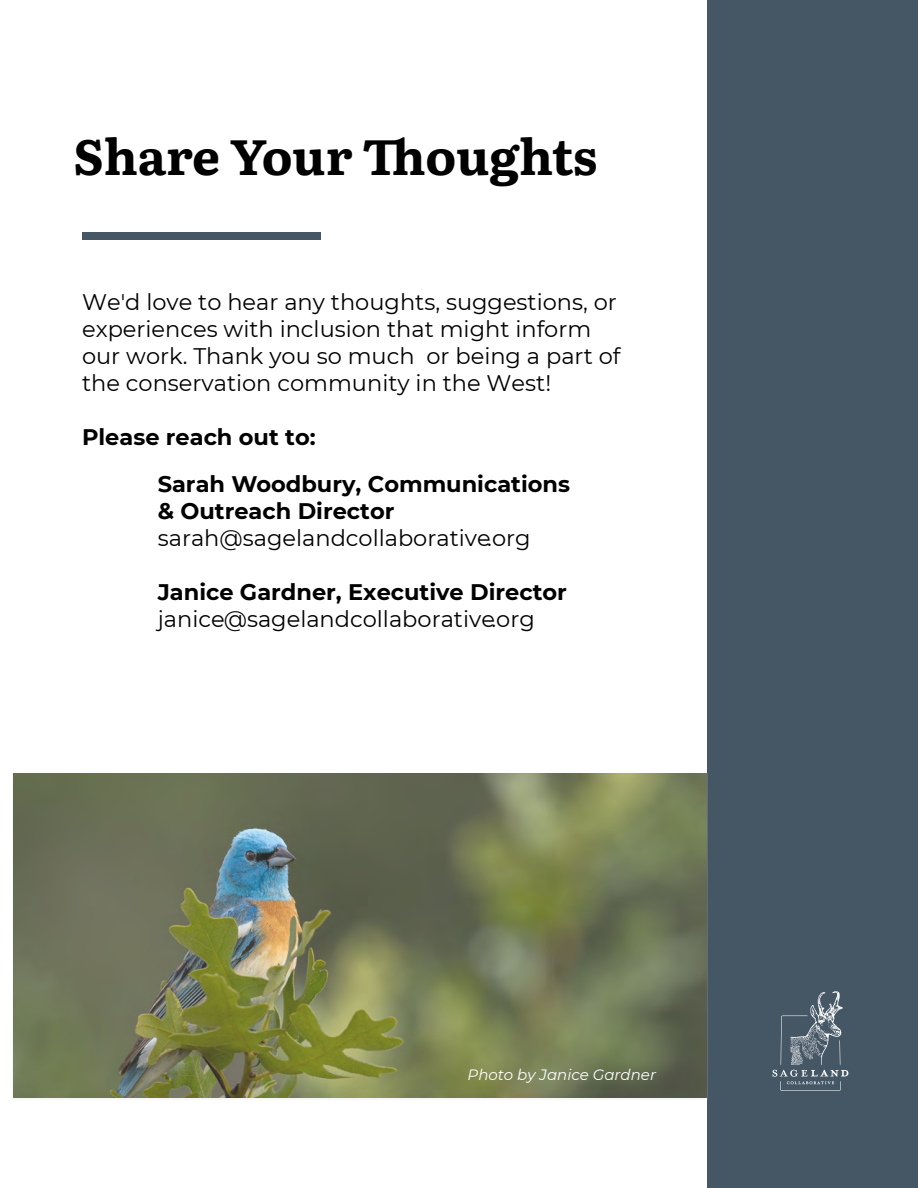
<style>
.page{position:relative;width:918px;height:1188px;background:#fff}
.page>*{position:absolute;margin:0;border:0;box-sizing:border-box;transform-origin:0 0}
.t1{font:49.5px "Literata";letter-spacing:-.01em;color:#000}
.t2{font:22.5px/27px "Montserrat";color:#000}
.t3{font:700 22.5px "Montserrat";color:#000}
.t4{font:italic 15px "Montserrat";color:#fff}
.s1{font-weight:700}
.s2{font-style:inherit}
</style>
<div class="page">
<div style="left:708px;top:0;width:210px;height:1188px;background:#455664"></div>
<div style="left:82px;top:232px;width:239px;height:8px;background:#455664"></div>
<svg style="left:13px;top:773px;width:695px;height:327px;background:#737a57"></svg>
<img style="left:772px;top:991px;width:77px;height:100px">
<h1 class="t1" style="left:73px;top:119px;width:526px">Share Your Thoughts</h1>
<p class="t2" style="left:82px;top:288px;width:540px">We'd love to hear any thoughts, suggestions, or experiences with inclusion that might inform our work. Thank you so much or being a part of the conservation community in the West!</p>
<p class="t3" style="left:82px;top:421px;width:235px">Please reach out to:</p>
<p class="t3" style="left:158px;top:468px;width:414px">Sarah Woodbury, Communications</p>
<p class="t2" style="left:158px;top:497px;width:374px"><span class="s1">&amp; Outreach Director </span><span class="s2">sarah@</span>sagelandcollaborative<span class="s2">.org</span></p>
<p class="t2" style="left:158px;top:578px;width:411px"><span class="s1">Janice Gardner</span><span class="s1">, Executive Director </span>janice<span class="s2">@</span>sagelandcollaborative<span class="s2">.org</span></p>
<p class="t4" style="left:468px;top:1064px;width:190px">Photo by Janice Gardner</p>
</div>
